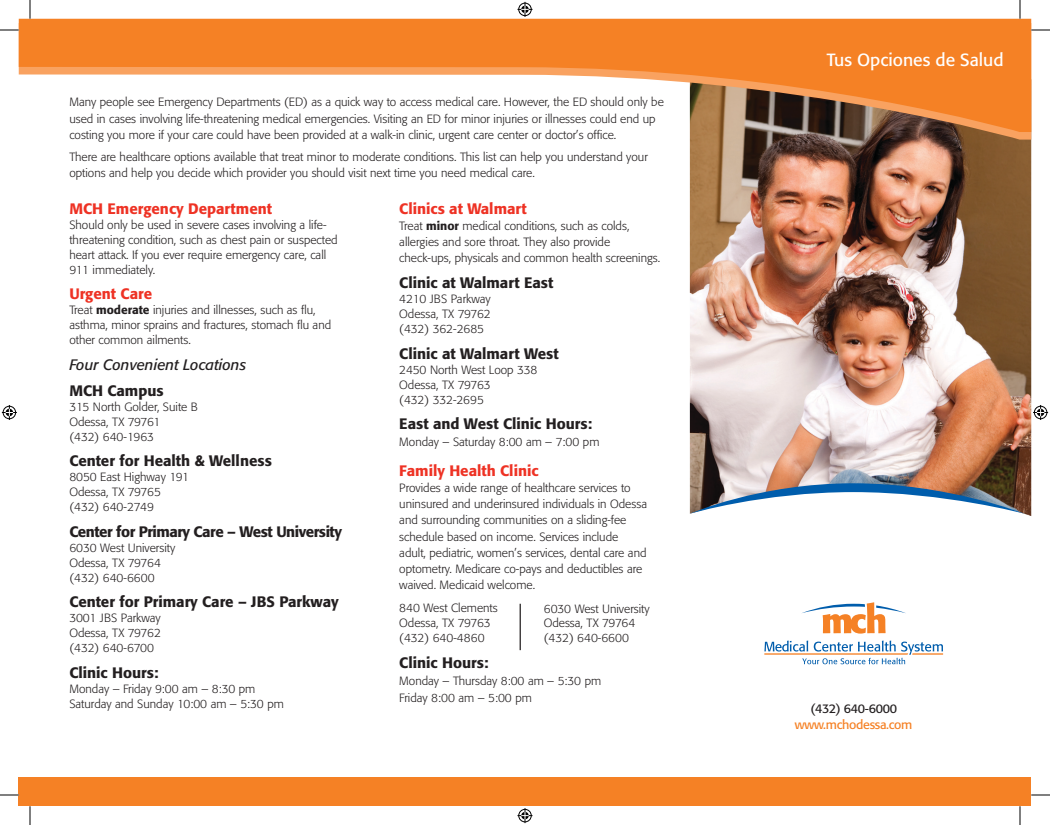
<style>
.page{position:relative;width:1050px;height:825px;background:#fff}
.page>*{position:absolute;margin:0;border:0;box-sizing:border-box;transform-origin:0 0}
.t1{font:17.5px "Formata";color:#fff}
.Body_Copy{font:500 15px "Formata";color:#231f20}
.Body_Copy-2{font:500 15px "Formata";color:#ee3224}
.Body_Copy-3{font:500 15px "Formata";letter-spacing:-.03em;color:#231f20}
.Body_Copy-4{font:italic 15px "Formata";color:#231f20}
.t2{font:12.5px "Formata";letter-spacing:-.025em;color:#f58125}
.t3{font:12.5px "Formata";letter-spacing:-.025em;color:#231f20}
.Body_Copy-5{font:300 11.88px/15px "Formata";color:#231f20}
.s1{font-weight:500}
</style>
<div class="page">
<img style="left:690px;top:140px;width:341px;height:376px">
<svg style="left:690px;top:483px;width:335px;height:31px"></svg>
<svg style="left:802px;top:602px;width:104px;height:32px"></svg>
<svg style="left:764px;top:641px;width:179px;height:23px"></svg>
<div style="left:19px;top:778px;width:1012px;height:28px;background:#f58125"></div>
<svg style="left:689px;top:132px;width:342px;height:8px;background:#785942"></svg>
<svg style="left:19px;top:19px;width:1012px;height:113px;fill:#f58125"></svg>
<hr style="left:520px;top:604px;width:1px;height:46px;background:#231f20">
<svg style="left:0;top:29px;width:19px;height:2px"></svg>
<svg style="left:1031px;top:29px;width:19px;height:2px"></svg>
<svg style="left:0;top:794px;width:19px;height:2px"></svg>
<svg style="left:1031px;top:794px;width:19px;height:2px"></svg>
<svg style="left:29px;top:0;width:2px;height:19px"></svg>
<svg style="left:29px;top:806px;width:2px;height:19px"></svg>
<svg style="left:1019px;top:0;width:2px;height:19px"></svg>
<svg style="left:1019px;top:806px;width:2px;height:19px"></svg>
<svg style="left:518px;top:2px;width:14px;height:15px"></svg>
<svg style="left:518px;top:808px;width:14px;height:15px"></svg>
<svg style="left:2px;top:405px;width:15px;height:15px"></svg>
<svg style="left:1033px;top:405px;width:15px;height:15px"></svg>
<p class="Body_Copy-5" style="left:69px;top:94px;width:596px;line-height:16.2px">Many people see Emergency Departments (ED) as a quick way to access medical care. However, the ED should only be used in cases involving life-threatening medical emergencies. Visiting an ED for minor injuries or illnesses could end up costing you more if your care could have been provided at a walk-in clinic, urgent care center or doctor’s office.</p>
<p class="Body_Copy-5" style="left:69px;top:149px;width:580px;line-height:16.2px">There are healthcare options available that treat minor to moderate conditions. This list can help you understand your options and help you decide which provider you should visit next time you need medical care.</p>
<p class="Body_Copy-2" style="left:399px;top:199px;width:129px">Clinics at Walmart</p>
<p class="Body_Copy-5" style="left:399px;top:218px;width:263px;line-height:16.2px">Treat <span class="s1">minor</span> medical conditions, such as colds, allergies and sore throat. They also provide check-ups, physicals and common health screenings.</p>
<p class="Body_Copy" style="left:399px;top:274px;width:156px">Clinic at Walmart East</p>
<p class="Body_Copy-5" style="left:399px;top:292px;width:93px;text-align:justify">4210 JBS Parkway Odessa, TX 79762 (432) 362-2685</p>
<p class="Body_Copy" style="left:399px;top:344px;width:161px">Clinic at Walmart West</p>
<p class="Body_Copy-5" style="left:399px;top:362px;width:140px">2450 North West Loop 338<br>Odessa, TX 79763<br>(432) 332-2695</p>
<p class="Body_Copy" style="left:399px;top:415px;width:194px">East and West Clinic Hours:</p>
<p class="Body_Copy-5" style="left:399px;top:435px;width:202px">Monday – Saturday 8:00 am – 7:00 pm</p>
<p class="Body_Copy-2" style="left:399px;top:461px;width:141px">Family Health Clinic</p>
<p class="Body_Copy-5" style="left:399px;top:480px;width:249px;line-height:16.2px">Provides a wide range of healthcare services to uninsured and underinsured individuals in Odessa and surrounding communities on a sliding-fee schedule based on income. Services include adult, pediatric, women’s services, dental care and optometry. Medicare co-pays and deductibles are waived. Medicaid welcome.</p>
<p class="Body_Copy-5" style="left:399px;top:601px;width:100px">840 West Clements<br>Odessa, TX 79763 (432) 640-4860</p>
<p class="Body_Copy" style="left:399px;top:654px;width:91px">Clinic Hours:</p>
<p class="Body_Copy-5" style="left:399px;top:673px;width:203px;line-height:16.9px">Monday – Thursday 8:00 am – 5:30 pm<br>Friday 8:00 am – 5:00 pm</p>
<p class="Body_Copy-2" style="left:69px;top:199px;width:204px">MCH Emergency Department</p>
<p class="Body_Copy-5" style="left:69px;top:217px;width:270px">Should only be used in severe cases involving a life&shy;threatening condition, such as chest pain or suspected heart attack. If you ever require emergency care, call 911 immediately.</p>
<p class="Body_Copy-2" style="left:69px;top:285px;width:84px">Urgent Care</p>
<p class="Body_Copy-5" style="left:69px;top:303px;width:263px">Treat <span class="s1">moderate</span> injuries and illnesses, such as flu, asthma, minor sprains and fractures, stomach flu and other common ailments.</p>
<p class="Body_Copy-4" style="left:69px;top:356px;width:178px">Four Convenient Locations</p>
<p class="Body_Copy" style="left:69px;top:381px;width:96px">MCH Campus</p>
<p class="Body_Copy-5" style="left:69px;top:399px;width:130px">315 North Golder, Suite B<br>Odessa, TX 79761<br>(432) 640-1963</p>
<p class="Body_Copy" style="left:69px;top:452px;width:204px">Center for Health &amp; Wellness</p>
<p class="Body_Copy-5" style="left:69px;top:470px;width:121px">8050 East Highway 191<br>Odessa, TX 79765 (432) 640-2749</p>
<p class="Body_Copy-3" style="left:69px;top:522px;width:274px">Center for Primary Care – West University</p>
<p class="Body_Copy-5" style="left:69px;top:540px;width:107px">6030 West University<br>Odessa, TX 79764 (432) 640-6600</p>
<p class="Body_Copy" style="left:69px;top:593px;width:271px">Center for Primary Care – JBS Parkway</p>
<p class="Body_Copy-5" style="left:69px;top:611px;width:93px;text-align:justify">3001 JBS Parkway Odessa, TX 79762 (432) 640-6700</p>
<p class="Body_Copy" style="left:69px;top:664px;width:91px">Clinic Hours:</p>
<p class="Body_Copy-5" style="left:69px;top:682px;width:216px">Monday – Friday 9:00 am – 8:30 pm<br>Saturday and Sunday 10:00 am – 5:30 pm</p>
<p class="Body_Copy-5" style="left:544px;top:601px;width:107px">6030 West University</p>
<p class="Body_Copy-5" style="left:544px;top:616px;width:93px">Odessa, TX 79764</p>
<p class="Body_Copy-5" style="left:544px;top:631px;width:87px">(432) 640-6600</p>
<p class="t1" style="left:827px;top:50px;width:178px">Tus Opciones de Salud</p>
<p class="t3" style="left:810px;top:701px;width:88px">(432) 640-6000</p>
<p class="t2" style="left:795px;top:717px;width:119px">www.mchodessa.com</p>
</div>
